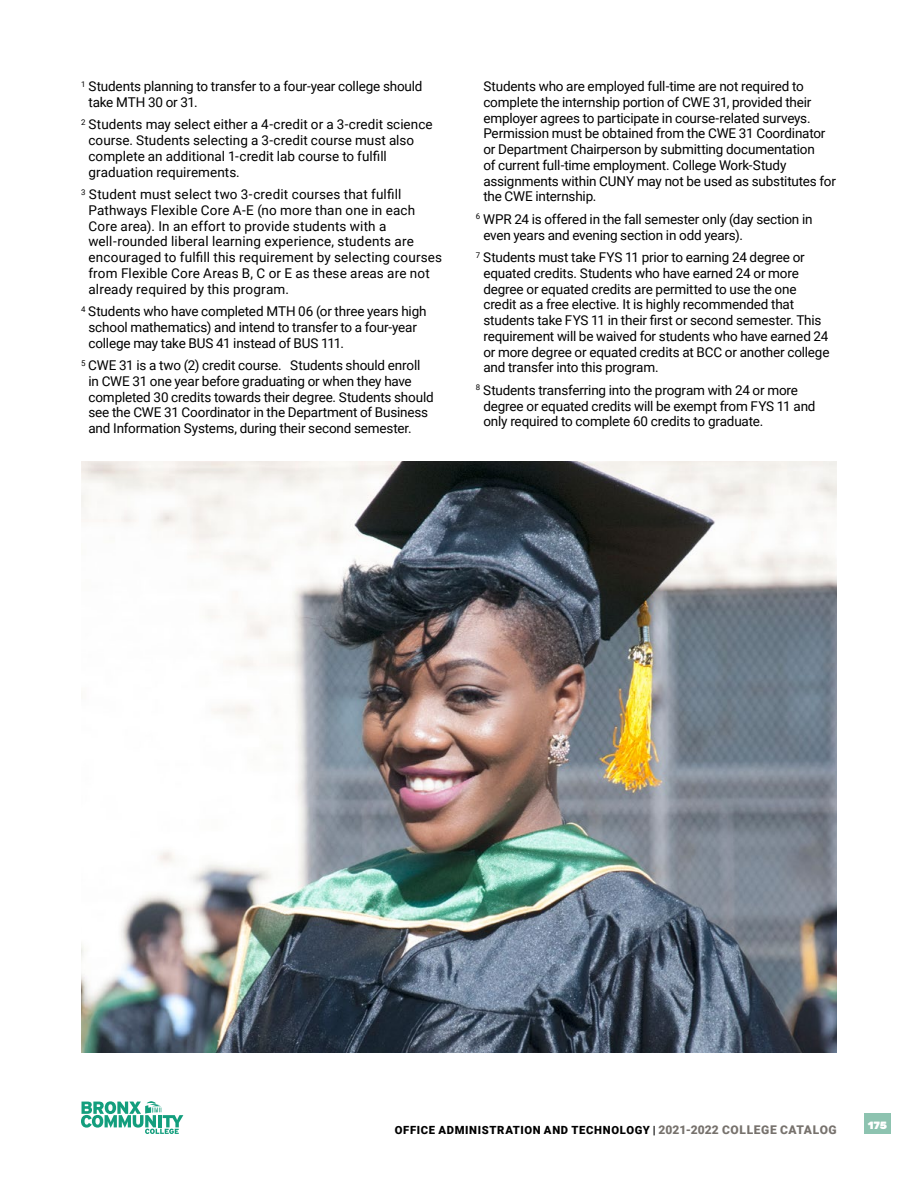
<style>
.page{position:relative;width:918px;height:1188px;background:#fff}
.page>*{position:absolute;margin:0;border:0;box-sizing:border-box;transform-origin:0 0}
.t1{font:13.5px/15.8px "Roboto";letter-spacing:-.01em;color:#000}
.t2{font:13.5px/15.8px "Roboto";letter-spacing:.01em;color:#000}
.t3{font:900 11.25px "Roboto";letter-spacing:.06em;color:#000}
.t4{font:900 10.5px "Rubik";color:#fff}
.s1{font-size:12px;color:#77726d}
</style>
<div class="page">
<div style="left:864px;top:1114px;width:27px;height:20px;background:#8dc3b0"></div>
<svg style="left:81px;top:1101px;width:102px;height:33px"></svg>
<img style="left:81px;top:461px;width:756px;height:592px">
<p class="t1" style="left:89px;top:78px;width:336px;text-indent:-8px"><sup>1</sup> Students planning to transfer to a four-year college should take MTH 30 or 31.</p>
<p class="t1" style="left:88px;top:116px;width:346px;text-indent:-7px"><sup>2</sup> Students may select either a 4-credit or a 3-credit science course. Students selecting a 3-credit course must also complete an additional 1-credit lab course to fulfill graduation requirements.</p>
<p class="t2" style="left:88px;top:186px;width:355px;text-indent:-7px"><sup>3</sup> Student must select two 3-credit courses that fulfill Pathways Flexible Core A-E (no more than one in each Core area). In an effort to provide students with a well-rounded liberal learning experience, students are encouraged to fulfill this requirement by selecting courses from Flexible Core Areas B, C or E as these areas are not already required by this program.</p>
<p class="t1" style="left:89px;top:303px;width:340px;text-indent:-8px"><sup>4</sup> Students who have completed MTH 06 (or three years high school mathematics) and intend to transfer to a four-year college may take BUS 41 instead of BUS 111.</p>
<p class="t1" style="left:89px;top:357px;width:347px;text-indent:-8px"><sup>5</sup> CWE 31 is a two (2) credit course. Students should enroll in CWE 31 one year before graduating or when they have completed 30 credits towards their degree. Students should see the CWE 31 Coordinator in the Department of Business and Information Systems, during their second semester.</p>
<p class="t1" style="left:483px;top:78px;width:354px">Students who are employed full-time are not required to complete the internship portion of CWE 31, provided their employer agrees to participate in course-related surveys.<br>Permission must be obtained from the CWE 31 Coordinator or Department Chairperson by submitting documentation<br>of current full-time employment. College Work-Study assignments within CUNY may not be used as substitutes for the CWE internship.</p>
<p class="t1" style="left:483px;top:211px;width:331px;text-indent:-8px"><sup>6</sup> WPR 24 is offered in the fall semester only (day section in even years and evening section in odd years).</p>
<p class="t1" style="left:483px;top:249px;width:348px;text-indent:-8px"><sup>7</sup> Students must take FYS 11 prior to earning 24 degree or equated credits. Students who have earned 24 or more degree or equated credits are permitted to use the one credit as a free elective. It is highly recommended that students take FYS 11 in their first or second semester. This requirement will be waived for students who have earned 24 or more degree or equated credits at BCC or another college and transfer into this program.</p>
<p class="t1" style="left:483px;top:382px;width:334px;text-indent:-8px"><sup>8</sup> Students transferring into the program with 24 or more degree or equated credits will be exempt from FYS 11 and only required to complete 60 credits to graduate.</p>
<p class="t3" style="left:395px;top:1122px;width:443px">OFFICE ADMINISTRATION AND TECHNOLOGY | <span class="s1">2021-2022 COLLEGE CATALOG</span></p>
<p class="t4" style="left:868px;top:1119px;width:21px">175</p>
</div>
